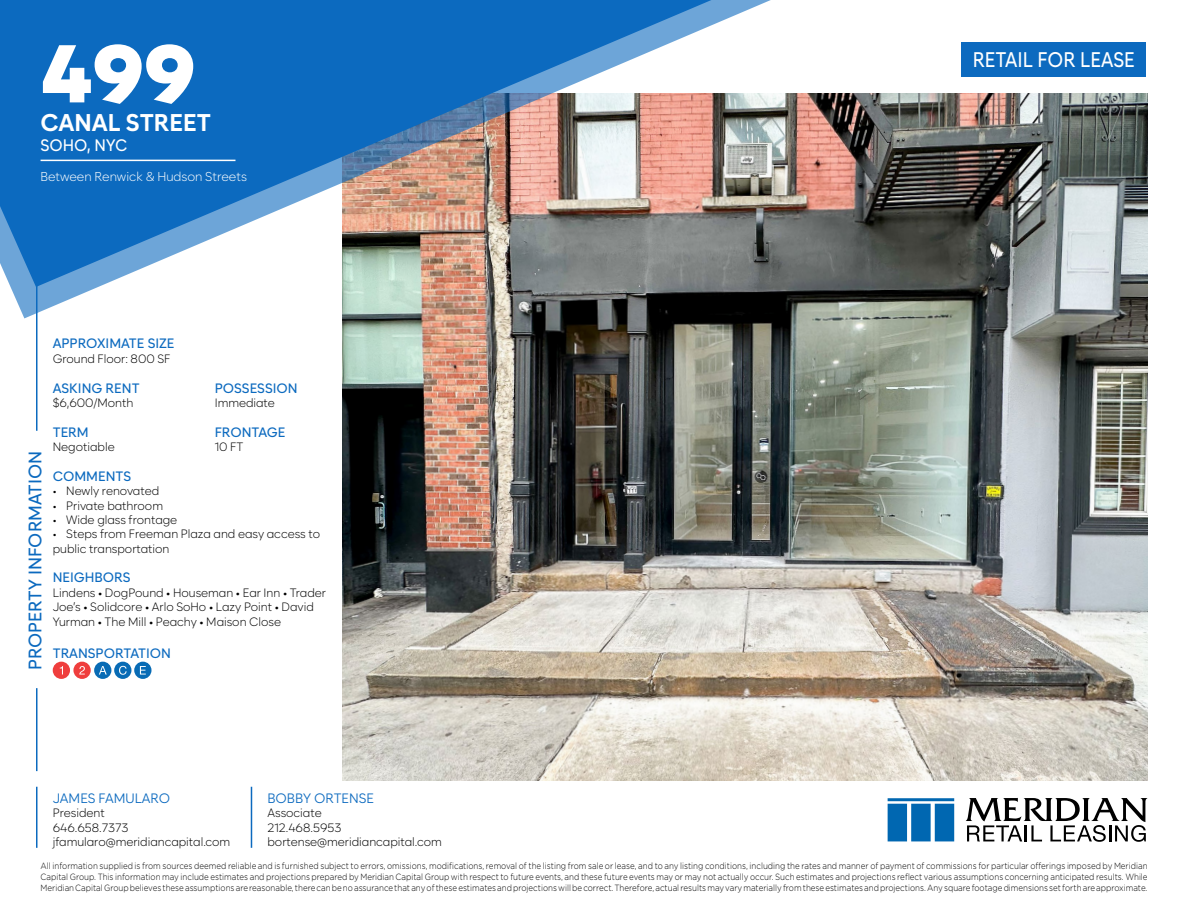
<style>
.page{position:relative;width:1188px;height:918px;background:#fff}
.page>*{position:absolute;margin:0;border:0;box-sizing:border-box;transform-origin:0 0}
.t1{font:900 81px "Zabal DEMO";color:#fff}
.t2{font:700 24px "Zabal DEMO";color:#fff}
.t3{font:500 21px "Zabal DEMO";color:#fff;scale:.9 1}
.t4{font:500 18px "Zabal DEMO";color:#0c6abf}
.t5{font:500 16.5px "Zabal DEMO";color:#fff;scale:.96 1}
.t6{font:500 13.5px "Zabal DEMO";color:#0c6abf}
.t7{font:13.5px "Zabal DEMO";color:#0c6abf}
.t8{font:300 12.75px "Zabal DEMO";color:#fff}
.t9{font:300 12px/14.4px "Zabal DEMO";color:#000}
.t10{font:300 9px/10.8px "Gotham";color:#000;text-align:justify;scale:.89 1}
.s1{font-weight:400}
</style>
<div class="page">
<img style="left:342px;top:94px;width:806px;height:687px">
<img style="left:10px;top:0;width:782px;height:318px">
<svg style="left:0;top:0;width:711px;height:287px;background:#5e8ab7"></svg>
<hr style="left:41px;top:160px;width:195px;height:1px;background:#fff">
<div style="left:962px;top:42px;width:184px;height:35px;background:#0c6abf"></div>
<svg style="left:888px;top:798px;width:66px;height:43px;background:#2b81be"></svg>
<svg style="left:966px;top:798px;width:182px;height:44px"></svg>
<hr style="left:36px;top:787px;width:2px;height:61px;background:#0c6abf">
<hr style="left:36px;top:221px;width:2px;height:210px;background:#0c6abf">
<hr style="left:36px;top:688px;width:2px;height:83px;background:#0c6abf">
<div style="left:94px;top:662px;width:17px;height:17px;background:#086bb5;border-radius:50%"></div>
<svg style="left:99px;top:666px;width:8px;height:9px"></svg>
<div style="left:114px;top:662px;width:17px;height:17px;background:#086bb5;border-radius:50%"></div>
<svg style="left:119px;top:666px;width:8px;height:9px"></svg>
<div style="left:134px;top:662px;width:18px;height:17px;background:#086bb5;border-radius:50%"></div>
<svg style="left:140px;top:666px;width:6px;height:9px"></svg>
<div style="left:53px;top:662px;width:17px;height:17px;background:#ef3e3d;border-radius:50%"></div>
<svg style="left:60px;top:666px;width:3px;height:9px"></svg>
<div style="left:73px;top:662px;width:18px;height:17px;background:#ef3e3d;border-radius:50%"></div>
<svg style="left:79px;top:666px;width:6px;height:9px"></svg>
<hr style="left:251px;top:787px;width:1px;height:61px;background:#0c6abf">
<h1 class="t1" style="left:41px;top:24px;width:157px">499</h1>
<h2 class="t2" style="left:41px;top:108px;width:172px">CANAL STREET</h2>
<h3 class="t5" style="left:41px;top:136px;width:92px">SOHO, NYC</h3>
<h3 class="t8" style="left:41px;top:169px;width:208px">Between Renwick &amp; Hudson Streets</h3>
<h3 class="t4" style="left:24px;top:670px;width:221px;rotate:-90deg">PROPERTY INFORMATION</h3>
<h3 class="t6" style="left:53px;top:336px;width:123px">APPROXIMATE SIZE</h3>
<h3 class="t9" style="left:53px;top:351px;width:119px">Ground Floor: 800 SF</h3>
<h3 class="t6" style="left:53px;top:380px;width:88px">ASKING RENT</h3>
<h3 class="t6" style="left:215px;top:380px;width:85px">POSSESSION</h3>
<h3 class="t9" style="left:53px;top:396px;width:82px">$6,600/Month</h3>
<h3 class="t9" style="left:215px;top:396px;width:62px">Immediate</h3>
<h3 class="t6" style="left:53px;top:424px;width:38px">TERM</h3>
<h3 class="t6" style="left:215px;top:424px;width:72px">FRONTAGE</h3>
<h3 class="t9" style="left:53px;top:440px;width:63px">Negotiable</h3>
<h3 class="t9" style="left:215px;top:440px;width:30px">10 FT</h3>
<h3 class="t6" style="left:53px;top:468px;width:80px">COMMENTS</h3>
<h3 class="t9" style="left:53px;top:484px;width:108px">• Newly renovated</h3>
<h3 class="t9" style="left:53px;top:498px;width:112px">• Private bathroom</h3>
<h3 class="t9" style="left:53px;top:513px;width:126px">• Wide glass frontage</h3>
<h3 class="t9" style="left:53px;top:527px;width:269px">• Steps from Freeman Plaza and easy access to public transportation</h3>
<h3 class="t6" style="left:53px;top:570px;width:79px">NEIGHBORS</h3>
<h3 class="t9" style="left:53px;top:585px;width:275px">Lindens <span class="s1">•</span> DogPound <span class="s1">•</span> Houseman <span class="s1">•</span> Ear Inn <span class="s1">•</span> Trader<br>Joe’s <span class="s1">•</span> Solidcore <span class="s1">•</span> Arlo SoHo <span class="s1">•</span> Lazy Point <span class="s1">•</span> David<br>Yurman <span class="s1">•</span> The Mill <span class="s1">•</span> Peachy <span class="s1">•</span> Maison Close</h3>
<h3 class="t6" style="left:53px;top:645px;width:120px">TRANSPORTATION</h3>
<h3 class="t7" style="left:53px;top:790px;width:119px">JAMES FAMULARO</h3>
<h3 class="t9" style="left:53px;top:806px;width:179px">President<br>646.658.7373 jfamularo@meridiancapital.com</h3>
<h3 class="t7" style="left:267px;top:790px;width:108px">BOBBY ORTENSE</h3>
<h3 class="t9" style="left:267px;top:806px;width:176px">Associate<br>212.468.5953 bortense@meridiancapital.com</h3>
<h3 class="t3" style="left:973px;top:47px;width:182px">RETAIL FOR LEASE</h3>
<p class="t10" style="left:41px;top:860px;width:1245px">All information supplied is from sources deemed reliable and is furnished subject to errors, omissions, modifications, removal of the listing from sale or lease, and to any listing conditions, including the rates and manner of payment of commissions for particular offerings imposed by Meridian Capital Group. This information may include estimates and projections prepared by Meridian Capital Group with respect to future events, and these future events may or may not actually occur. Such estimates and projections reflect various assumptions concerning anticipated results. While Meridian Capital Group believes these assumptions are reasonable, there can be no assurance that any of these estimates and projections will be correct. Therefore, actual results may vary materially from these estimates and projections. Any square footage dimensions set forth are approximate.</p>
</div>
